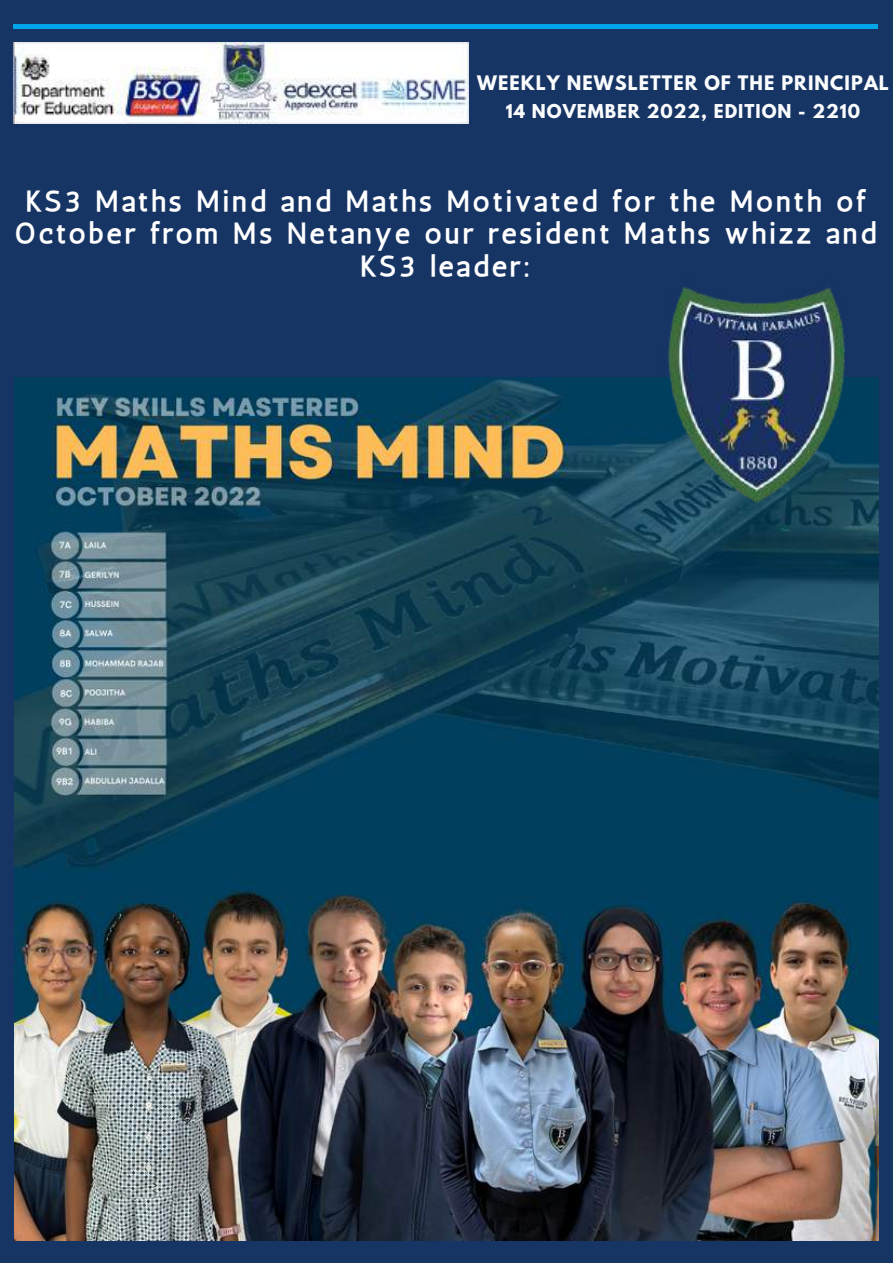
<style>
.page{position:relative;width:893px;height:1264px;background:#fff}
.page>*{position:absolute;margin:0;border:0;box-sizing:border-box;transform-origin:0 0}
.t1{font:28.2px/32.5px "CA Generated";letter-spacing:.125em;color:#fff;text-align:center}
.t2{font:700 17.7px "League Spartan";letter-spacing:.06em;color:#fbfcfd}
.t3{font:700 16.95px "League Spartan";letter-spacing:.06em;color:#fbfcfd}
</style>
<div class="page">
<div style="left:0;top:0;width:892px;height:1262px;background:#163564"></div>
<hr style="left:13px;top:25px;width:864px;height:3px;background:#00a6e7">
<img style="left:13px;top:43px;width:455px;height:81px">
<img style="left:14px;top:377px;width:863px;height:863px">
<img style="left:656px;top:287px;width:213px;height:224px">
<p class="t2" style="left:477px;top:74px;width:413px">WEEKLY NEWSLETTER OF THE PRINCIPAL</p>
<p class="t3" style="left:506px;top:103px;width:356px">14 NOVEMBER 2022, EDITION - 2210</p>
<p class="t1" style="left:15px;top:185px;width:862px">KS3 Maths Mind and Maths Motivated for the Month of<br>October from Ms Netanye our resident Maths whizz and<br>KS3 leader:</p>
</div>
